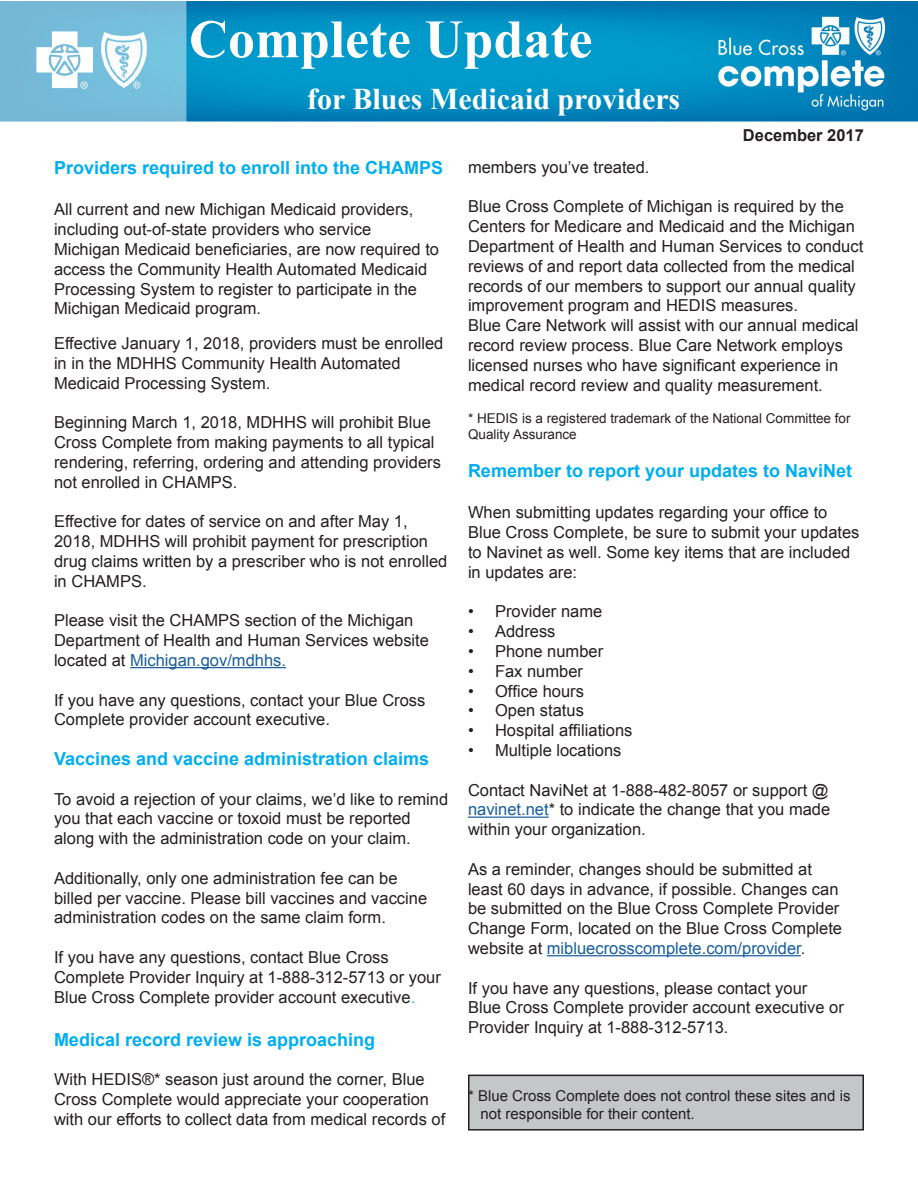
<style>
.page{position:relative;width:918px;height:1188px;background:#fff}
.page>*{position:absolute;margin:0;border:0;box-sizing:border-box;transform-origin:0 0}
.t1{font:700 54px "Times New Roman";color:#fff}
.t2{font:700 30px "Times New Roman";color:#fff}
.t3{font:700 18px "Arial";color:#00aeef}
.t4{font:16.5px/19.8px "Arial";color:#231f20}
.t5{font:700 16.5px "Arial";color:#231f20}
.t6{font:15px "Arial";color:#231f20}
.t7{font:13.5px/16.2px "Arial";color:#231f20}
.s1{color:#175d9e}
.s2{color:#00aeef}
</style>
<div class="page">
<img style="left:0;top:2px;width:918px;height:120px">
<hr style="left:130px;top:667px;width:156px;height:1px;background:#175d9e">
<hr style="left:468px;top:817px;width:81px;height:1px;background:#175d9e">
<hr style="left:547px;top:955px;width:254px;height:1px;background:#175d9e">
<div style="left:469px;top:1075px;width:394px;height:55px;background:#c5c6c8"></div>
<div style="left:468px;top:1075px;width:396px;height:56px;border:2px solid #231f20"></div>
<p class="t1" style="left:189px;top:2px;width:405px">Complete Update</p>
<p class="t2" style="left:307px;top:78px;width:375px">for Blues Medicaid providers</p>
<p class="t5" style="left:743px;top:124px;width:123px">December 2017</p>
<p class="t3" style="left:54px;top:156px;width:391px">Providers required to enroll into the CHAMPS</p>
<p class="t4" style="left:54px;top:200px;width:387px">All current and new Michigan Medicaid providers, including out-of-state providers who service Michigan Medicaid beneficiaries, are now required to access the Community Health Automated Medicaid Processing System to register to participate in the Michigan Medicaid program.</p>
<p class="t4" style="left:54px;top:334px;width:391px">Effective January 1, 2018, providers must be enrolled in in the MDHHS Community Health Automated<br>Medicaid Processing System.</p>
<p class="t4" style="left:54px;top:413px;width:389px">Beginning March 1, 2018, MDHHS will prohibit Blue Cross Complete from making payments to all typical rendering, referring, ordering and attending providers not enrolled in CHAMPS.</p>
<p class="t4" style="left:54px;top:512px;width:395px">Effective for dates of service on and after May 1, 2018, MDHHS will prohibit payment for prescription drug claims written by a prescriber who is not enrolled in CHAMPS.</p>
<p class="t4" style="left:54px;top:611px;width:377px">Please visit the CHAMPS section of the Michigan<br>Department of Health and Human Services website located at <span class="s1">Michigan.gov/mdhhs.</span></p>
<p class="t4" style="left:54px;top:690px;width:373px">If you have any questions, contact your Blue Cross<br>Complete provider account executive.</p>
<p class="t3" style="left:54px;top:747px;width:377px">Vaccines and vaccine administration claims</p>
<p class="t4" style="left:54px;top:789px;width:396px">To avoid a rejection of your claims, we’d like to remind you that each vaccine or toxoid must be reported along with the administration code on your claim.</p>
<p class="t4" style="left:54px;top:868px;width:345px">Additionally, only one administration fee can be</p>
<p class="t4" style="left:54px;top:888px;width:375px">billed per vaccine. Please bill vaccines and vaccine administration codes on the same claim form.</p>
<p class="t4" style="left:54px;top:947px;width:388px">If you have any questions, contact Blue Cross<br>Complete Provider Inquiry at 1-888-312-5713 or your<br>Blue Cross Complete provider account executive<span class="s2">.</span></p>
<p class="t3" style="left:54px;top:1027px;width:323px">Medical record review is approaching</p>
<p class="t4" style="left:54px;top:1070px;width:393px">With HEDIS®* season just around the corner, Blue<br>Cross Complete would appreciate your cooperation with our efforts to collect data from medical records of</p>
<p class="t4" style="left:468px;top:157px;width:183px">members you’ve treated.</p>
<p class="t4" style="left:468px;top:197px;width:397px">Blue Cross Complete of Michigan is required by the Centers for Medicare and Medicaid and the Michigan Department of Health and Human Services to conduct reviews of and report data collected from the medical records of our members to support our annual quality improvement program and HEDIS measures.</p>
<p class="t4" style="left:468px;top:316px;width:392px">Blue Care Network will assist with our annual medical record review process. Blue Care Network employs licensed nurses who have significant experience in medical record review and quality measurement.</p>
<p class="t7" style="left:468px;top:410px;width:384px">* HEDIS is a registered trademark of the National Committee for<br>Quality Assurance</p>
<p class="t3" style="left:468px;top:459px;width:386px">Remember to report your updates to NaviNet</p>
<p class="t4" style="left:468px;top:503px;width:393px">When submitting updates regarding your office to Blue Cross Complete, be sure to submit your updates to Navinet as well. Some key items that are included in updates are:</p>
<p class="t4" style="left:468px;top:602px;width:136px">• Provider name</p>
<p class="t4" style="left:468px;top:622px;width:89px">• Address</p>
<p class="t4" style="left:468px;top:641px;width:137px">• Phone number</p>
<p class="t4" style="left:468px;top:661px;width:117px">• Fax number</p>
<p class="t4" style="left:468px;top:681px;width:117px">• Office hours</p>
<p class="t4" style="left:468px;top:701px;width:117px">• Open status</p>
<p class="t4" style="left:468px;top:721px;width:166px">• Hospital affiliations</p>
<p class="t4" style="left:468px;top:740px;width:155px">• Multiple locations</p>
<p class="t4" style="left:468px;top:780px;width:364px;text-align:justify">Contact NaviNet at 1-888-482-8057 or support @ <span class="s1">navinet.net</span>* to indicate the change that you made within your organization.</p>
<p class="t4" style="left:468px;top:859px;width:376px">As a reminder, changes should be submitted at least 60 days in advance, if possible. Changes can be submitted on the Blue Cross Complete Provider Change Form, located on the Blue Cross Complete website at <span class="s1">mibluecrosscomplete.com/provider</span>.</p>
<p class="t4" style="left:468px;top:978px;width:377px">If you have any questions, please contact your<br>Blue Cross Complete provider account executive or<br>Provider Inquiry at 1-888-312-5713.</p>
<p class="t6" style="left:468px;top:1086px;width:384px">* Blue Cross Complete does not control these sites and is</p>
<p class="t6" style="left:481px;top:1104px;width:216px">not responsible for their content.</p>
</div>
